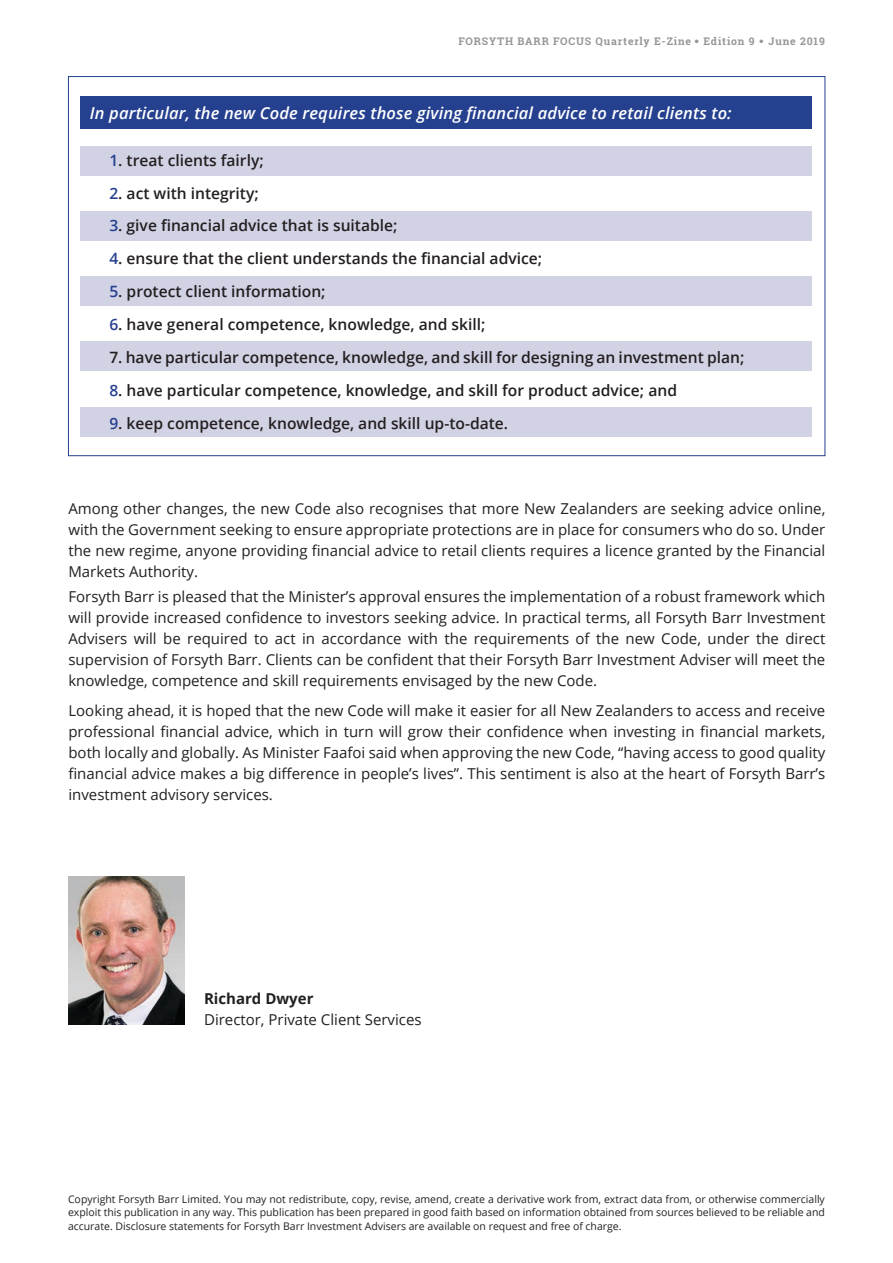
<style>
.page{position:relative;width:893px;height:1263px;background:#fff}
.page>*{position:absolute;margin:0;border:0;box-sizing:border-box;transform-origin:0 0}
.t1{font:italic 600 16.5px "Open Sans";letter-spacing:.01em;color:#fff}
.t2{font:600 15.6px "Open Sans";color:#231f20}
.t3{font:15px/21px "Open Sans";color:#231f20;text-align:justify}
.t4{font:700 15px "Open Sans";color:#231f20}
.t5{font:10.5px/13.5px "Open Sans";color:#231f20;text-align:justify}
.t6{font:700 10.5px "Roboto Slab";letter-spacing:.08em;color:#949698}
.s1{font-family:"Gotham";font-weight:900}
.s2{color:#25408f}
</style>
<div class="page">
<img style="left:68px;top:877px;width:117px;height:148px">
<div style="left:81px;top:96px;width:731px;height:33px;background:#25408f"></div>
<div style="left:81px;top:146px;width:731px;height:29px;background:#d2d2e5"></div>
<div style="left:81px;top:211px;width:731px;height:30px;background:#d2d2e5"></div>
<div style="left:81px;top:276px;width:731px;height:30px;background:#d2d2e5"></div>
<div style="left:81px;top:342px;width:731px;height:29px;background:#d2d2e5"></div>
<div style="left:81px;top:407px;width:731px;height:30px;background:#d2d2e5"></div>
<p class="t6" style="left:458px;top:34px;width:368px">FORSYTH BARR FOCUS Quarterly E-Zine <span class="s1">•</span> Edition 9 <span class="s1">•</span> June 2019</p>
<p class="t1" style="left:90px;top:102px;width:643px">In particular, the new Code requires those giving financial advice to retail clients to:</p>
<p class="t2" style="left:109px;top:149px;width:156px"><span class="s2">1</span>. treat clients fairly;</p>
<p class="t2" style="left:109px;top:182px;width:151px"><span class="s2">2</span>. act with integrity;</p>
<p class="t2" style="left:109px;top:215px;width:290px"><span class="s2">3</span>. give financial advice that is suitable;</p>
<p class="t2" style="left:109px;top:248px;width:434px"><span class="s2">4</span>. ensure that the client understands the financial advice;</p>
<p class="t2" style="left:109px;top:281px;width:218px"><span class="s2">5</span>. protect client information;</p>
<p class="t2" style="left:109px;top:314px;width:378px"><span class="s2">6</span>. have general competence, knowledge, and skill;</p>
<p class="t2" style="left:109px;top:346px;width:637px">7. have particular competence, knowledge, and skill for designing an investment plan;</p>
<p class="t2" style="left:109px;top:379px;width:569px"><span class="s2">8</span>. have particular competence, knowledge, and skill for product advice; and</p>
<p class="t2" style="left:109px;top:412px;width:400px"><span class="s2">9</span>. keep competence, knowledge, and skill up-to-date.</p>
<p class="t3" style="left:68px;top:498px;width:758px">Among other changes, the new Code also recognises that more New Zealanders are seeking advice online, with the Government seeking to ensure appropriate protections are in place for consumers who do so. Under the new regime, anyone providing financial advice to retail clients requires a licence granted by the Financial Markets Authority.</p>
<p class="t3" style="left:68px;top:586px;width:758px">Forsyth Barr is pleased that the Minister’s approval ensures the implementation of a robust framework which will provide increased confidence to investors seeking advice. In practical terms, all Forsyth Barr Investment Advisers will be required to act in accordance with the requirements of the new Code, under the direct supervision of Forsyth Barr. Clients can be confident that their Forsyth Barr Investment Adviser will meet the knowledge, competence and skill requirements envisaged by the new Code.</p>
<p class="t3" style="left:68px;top:699px;width:758px">Looking ahead, it is hoped that the new Code will make it easier for all New Zealanders to access and receive professional financial advice, which in turn will grow their confidence when investing in financial markets, both locally and globally. As Minister Faafoi said when approving the new Code, “having access to good quality financial advice makes a big difference in people’s lives”. This sentiment is also at the heart of Forsyth Barr’s investment advisory services.</p>
<p class="t4" style="left:204px;top:988px;width:111px">Richard Dwyer</p>
<p class="t3" style="left:204px;top:1008px;width:219px">Director, Private Client Services</p>
<p class="t5" style="left:68px;top:1192px;width:758px">Copyright Forsyth Barr Limited. You may not redistribute, copy, revise, amend, create a derivative work from, extract data from, or otherwise commercially exploit this publication in any way. This publication has been prepared in good faith based on information obtained from sources believed to be reliable and accurate. Disclosure statements for Forsyth Barr Investment Advisers are available on request and free of charge.</p>
</div>
